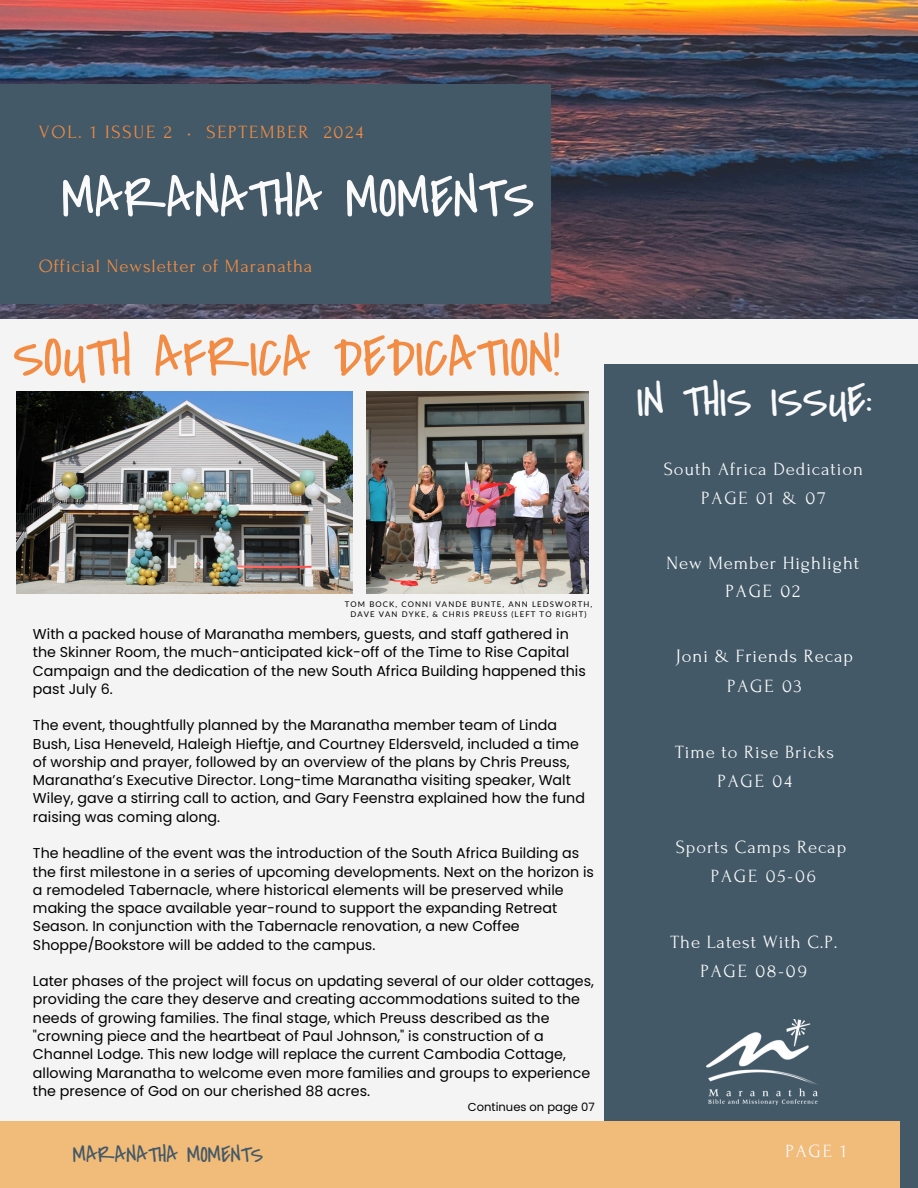
<style>
.page{position:relative;width:918px;height:1188px;background:#f4f4f4}
.page>*{position:absolute;margin:0;border:0;box-sizing:border-box;transform-origin:0 0}
.t1{font:57.45px "Covered By Your Grace";color:#fafafa}
.t2{font:57.15px "Covered By Your Grace";color:#f28b43}
.t3{font:46.65px "Covered By Your Grace";color:#fafafa}
.t4{font:23.25px "Covered By Your Grace";color:#435967}
.t5{font:18.75px "Forum";letter-spacing:.05em;color:#fff}
.t6{font:18.6px "Forum";letter-spacing:.05em;color:#fafafa}
.t7{font:18.6px "Forum";letter-spacing:.05em;color:#f28b43}
.t8{font:18.6px "Forum";letter-spacing:.1em;color:#f28b43}
.t9{font:14.25px/18.3px "Poppins";color:#000}
.t10{font:11.55px "Poppins";color:#000}
.t11{font:7.8px/10.4px "Lato";letter-spacing:.14em;color:#000;text-align:center}
</style>
<div class="page">
<img style="left:0;top:0;width:918px;height:319px">
<div style="left:604px;top:364px;width:314px;height:824px;background:#435967"></div>
<div style="left:0;top:84px;width:550px;height:219px;background:#435967"></div>
<div style="left:0;top:1122px;width:900px;height:66px;background:#f1bb7a"></div>
<img style="left:707px;top:1020px;width:111px;height:84px">
<img style="left:17px;top:391px;width:336px;height:203px">
<img style="left:366px;top:391px;width:223px;height:203px">
<h2 class="t8" style="left:39px;top:122px;width:326px">VOL. 1 ISSUE 2 • SEPTEMBER 2024</h2>
<h1 class="t1" style="left:62px;top:161px;width:474px">MARANATHA MOMENTS</h1>
<h5 class="t7" style="left:39px;top:256px;width:275px">Official Newsletter of Maranatha</h5>
<h6 class="t2" style="left:13px;top:320px;width:549px">SOUTH AFRICA DEDICATION!</h6>
<h6 class="t11" style="left:345px;top:599px;width:249px">TOM BOCK, CONNI VANDE BUNTE, ANN LEDSWORTH,<br>DAVE VAN DYKE, &amp; CHRIS PREUSS (LEFT TO RIGHT)</h6>
<p class="t9" style="left:33px;top:625px;width:554px">With a packed house of Maranatha members, guests, and staff gathered in the Skinner Room, the much-anticipated kick-off of the Time to Rise Capital Campaign and the dedication of the new South Africa Building happened this past July 6.</p>
<p class="t9" style="left:33px;top:716px;width:554px">The event, thoughtfully planned by the Maranatha member team of Linda Bush, Lisa Heneveld, Haleigh Hieftje, and Courtney Eldersveld, included a time of worship and prayer, followed by an overview of the plans by Chris Preuss, Maranatha’s Executive Director. Long-time Maranatha visiting speaker, Walt Wiley, gave a stirring call to action, and Gary Feenstra explained how the fund raising was coming along.</p>
<h6 class="t9" style="left:33px;top:844px;width:563px">The headline of the event was the introduction of the South Africa Building as the first milestone in a series of upcoming developments. Next on the horizon is a remodeled Tabernacle, where historical elements will be preserved while making the space available year-round to support the expanding Retreat Season. In conjunction with the Tabernacle renovation, a new Coffee Shoppe/Bookstore will be added to the campus.</h6>
<h6 class="t9" style="left:33px;top:972px;width:563px">Later phases of the project will focus on updating several of our older cottages, providing the care they deserve and creating accommodations suited to the needs of growing families. The final stage, which Preuss described as the "crowning piece and the heartbeat of Paul Johnson," is construction of a Channel Lodge. This new lodge will replace the current Cambodia Cottage, allowing Maranatha to welcome even more families and groups to experience the presence of God on our cherished 88 acres.</h6>
<h6 class="t10" style="left:468px;top:1099px;width:128px">Continues on page 07</h6>
<h4 class="t3" style="left:637px;top:370px;width:237px">IN THIS ISSUE:</h4>
<h5 class="t6" style="left:664px;top:459px;width:201px">South Africa Dedication</h5>
<h4 class="t6" style="left:701px;top:488px;width:126px">PAGE 01 &amp; 07</h4>
<h5 class="t5" style="left:667px;top:552px;width:194px">New Member Highlight</h5>
<h4 class="t5" style="left:725px;top:581px;width:76px">PAGE 02</h4>
<h5 class="t5" style="left:676px;top:646px;width:179px">Joni &amp; Friends Recap</h5>
<h4 class="t6" style="left:727px;top:676px;width:76px">PAGE 03</h4>
<h5 class="t6" style="left:675px;top:742px;width:161px">Time to Rise Bricks</h5>
<h4 class="t6" style="left:717px;top:771px;width:76px">PAGE 04</h4>
<p class="t6" style="left:676px;top:837px;width:172px">Sports Camps Recap</p>
<p class="t6" style="left:711px;top:866px;width:107px">PAGE 05-06</p>
<h3 class="t6" style="left:671px;top:932px;width:169px">The Latest With C.P.</h3>
<h4 class="t6" style="left:700px;top:961px;width:108px">PAGE 08-09</h4>
<h5 class="t4" style="left:73px;top:1139px;width:192px">MARANATHA MOMENTS</h5>
<h4 class="t6" style="left:785px;top:1141px;width:62px">PAGE 1</h4>
</div>
